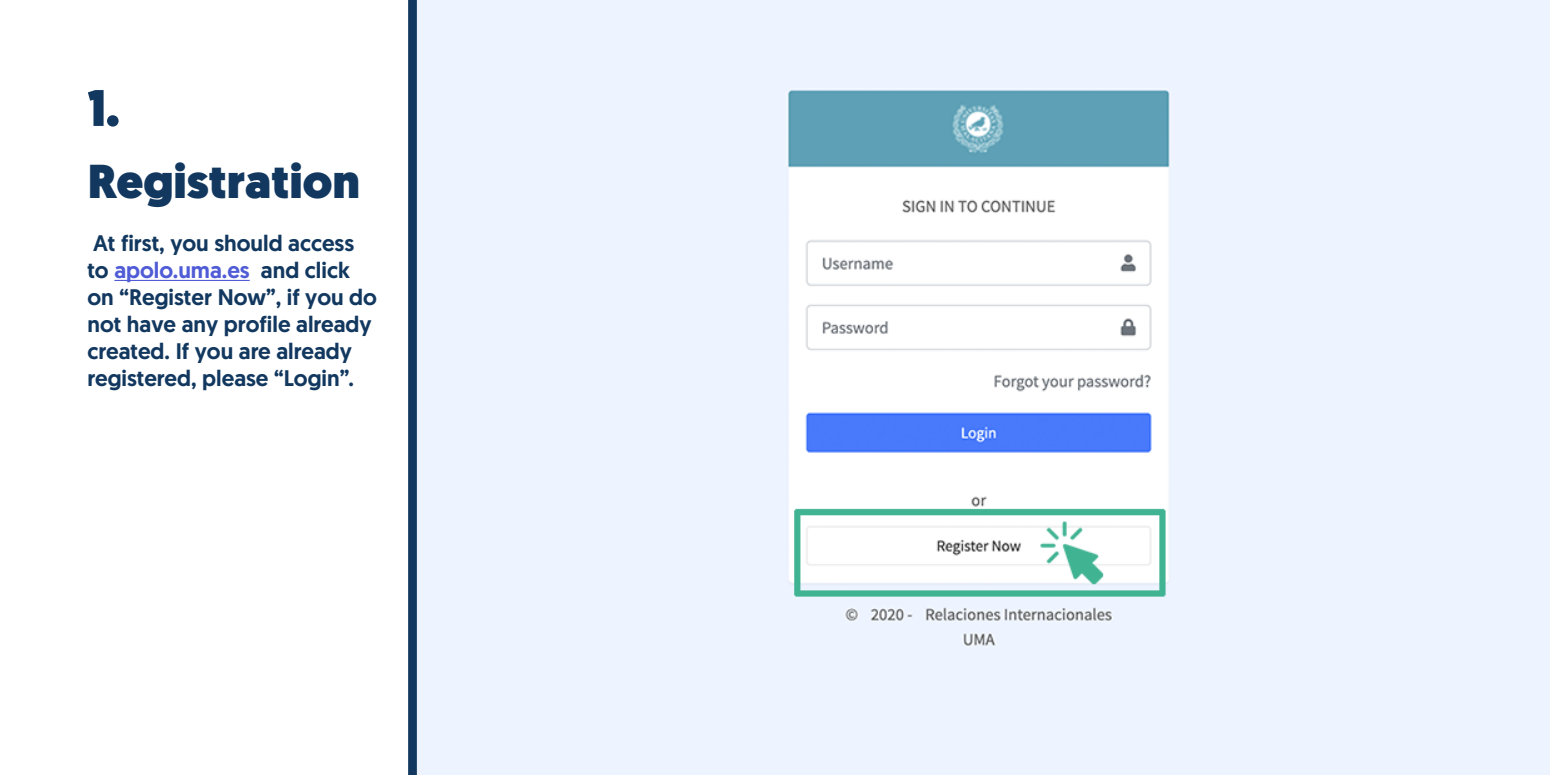
<style>
.page{position:relative;width:1550px;height:775px;background:#fff}
.page>*{position:absolute;margin:0;border:0;box-sizing:border-box;transform-origin:0 0}
.t1{font:900 51.25px "Geomanist";color:#12385f}
.t2{font:900 47.5px "Geomanist";color:#12385f}
.t3{font:500 22.5px/27px "Geomanist";color:#12385f}
.s1{color:#4f5cd6}
</style>
<div class="page">
<img style="left:417px;top:0;width:1133px;height:775px">
<hr style="left:114px;top:280px;width:136px;height:1px;background:#4f5cd6">
<div style="left:408px;top:0;width:9px;height:775px;background:#12385f"></div>
<h1 class="t1" style="left:88px;top:73px;width:34px">1.</h1>
<h2 class="t2" style="left:88px;top:149px;width:274px">Registration</h2>
<p class="t3" style="left:88px;top:230px;width:291px">At first, you should access<br>to <span class="s1">apolo.uma.es</span> and click on “Register Now”, if you do not have any profile already created. If you are already registered, please “Login”.</p>
</div>
